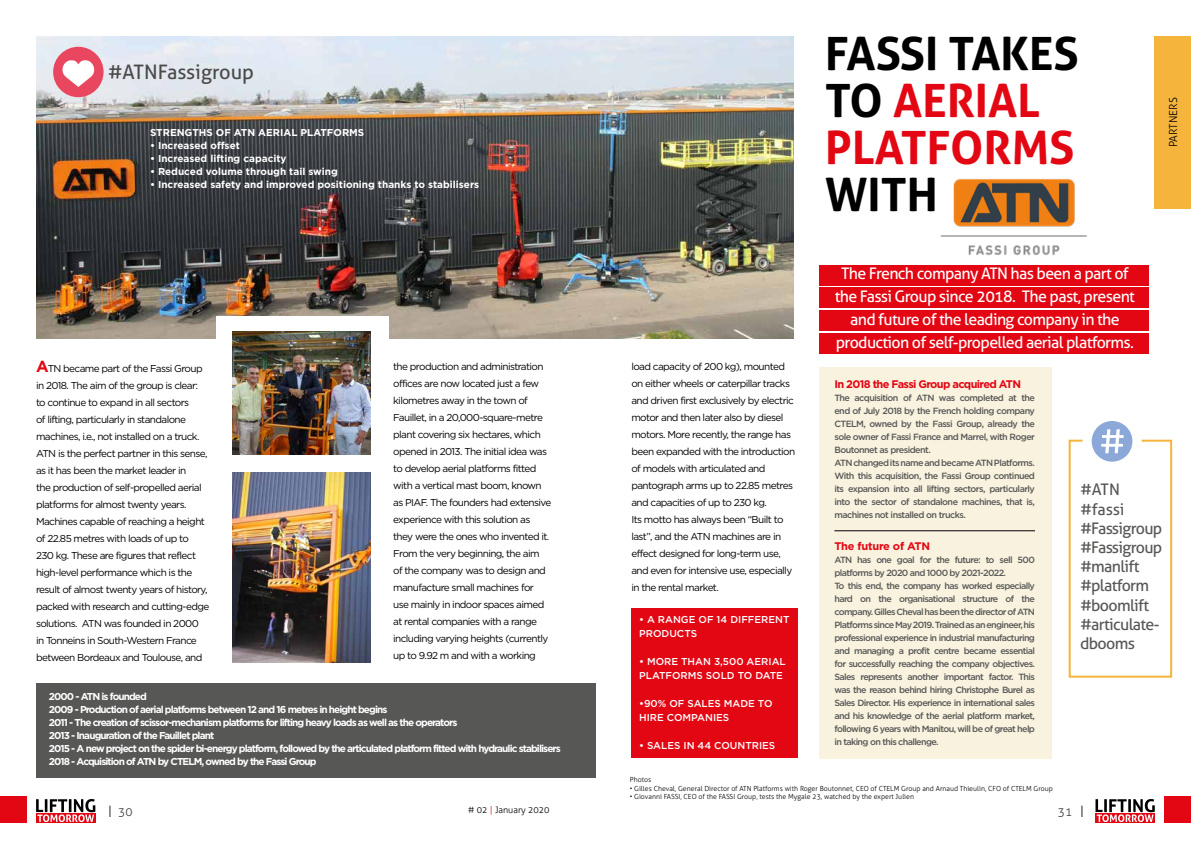
<style>
.page{position:relative;width:1191px;height:842px;background:#fff}
.page>*{position:absolute;margin:0;border:0;box-sizing:border-box;transform-origin:0 0}
.t1{font:700 46px/47px "Aller";color:#e30613}
.t2{font:700 46px "Aller";color:#000}
.t3{font:20px "Aller";color:#4a4a49}
.t4{font:16px/23px "Aller";letter-spacing:-.04em;color:#fff;text-align:center}
.t5{font:16px/19.2px "Aller";letter-spacing:-.04em;color:#575756}
.t6{font:300 12px "Aller";color:#3c3c3b}
.t7{font:700 11px "Gotham";letter-spacing:-.06em;color:#e30613}
.t8{font:700 11px "Gotham";letter-spacing:-.02em;color:#e30613}
.t9{font:300 11px "Aller";color:#000}
.t10{font:10px/17px "Gotham";letter-spacing:-.06em;color:#000}
.t11{font:700 10px/13px "Gotham";letter-spacing:-.09em;color:#fff}
.t12{font:700 10px "Gotham";color:#fff}
.t13{font:500 10px/14px "Gotham";color:#fff}
.t14{font:500 9px/13px "Gotham";letter-spacing:-.07em;color:#575756}
.t15{font:300 9px "Aller";color:#000}
.t16{font:300 7px "Aller";color:#000}
.s1{font-weight:700;font-size:16px;color:#e30613}
.s2{color:#000}
.s3{color:#e30613}
</style>
<div class="page">
<div style="left:36px;top:813px;width:60px;height:10px;background:#e30613"></div>
<svg style="left:36px;top:799px;width:59px;height:23px"></svg>
<div style="left:1095px;top:813px;width:60px;height:10px;background:#e30613"></div>
<svg style="left:1095px;top:799px;width:59px;height:23px"></svg>
<img style="left:36px;top:36px;width:757px;height:303px">
<div style="left:216px;top:316px;width:172px;height:163px;background:#fff"></div>
<img style="left:232px;top:473px;width:138px;height:190px">
<img style="left:232px;top:332px;width:138px;height:123px">
<div style="left:819px;top:367px;width:233px;height:391px;background:#f8f2df"></div>
<div style="left:1155px;top:36px;width:36px;height:172px;background:#f5b53d"></div>
<div style="left:819px;top:265px;width:329px;height:20px;background:#e30613"></div>
<div style="left:819px;top:288px;width:329px;height:20px;background:#e30613"></div>
<div style="left:819px;top:311px;width:329px;height:20px;background:#e30613"></div>
<div style="left:819px;top:333px;width:329px;height:20px;background:#e30613"></div>
<div style="left:53px;top:47px;width:51px;height:50px;background:#e9465f;border-radius:50%"></div>
<svg style="left:62px;top:60px;width:33px;height:27px"></svg>
<div style="left:1164px;top:797px;width:27px;height:26px;background:#e30613"></div>
<div style="left:0;top:797px;width:26px;height:26px;background:#e30613"></div>
<div style="left:1091px;top:421px;width:41px;height:41px;background:#8ba8d8;border-radius:50%"></div>
<svg style="left:1068px;top:429px;width:105px;height:249px"></svg>
<hr style="left:834px;top:530px;width:201px;height:1px;background:#000">
<img style="left:940px;top:179px;width:147px;height:76px">
<div style="left:631px;top:608px;width:166px;height:150px;background:#e30613"></div>
<div style="left:36px;top:683px;width:559px;height:94px;background:#575756"></div>
<h2 class="t3" style="left:108px;top:60px;width:148px">#ATNFassigroup</h2>
<p class="t12" style="left:150px;top:126px;width:216px">STRENGTHS OF ATN AERIAL PLATFORMS</p>
<p class="t12" style="left:150px;top:139px;width:91px">• Increased offset</p>
<p class="t12" style="left:150px;top:152px;width:138px">• Increased lifting capacity</p>
<p class="t12" style="left:150px;top:165px;width:189px">• Reduced volume through tail swing</p>
<p class="t12" style="left:150px;top:178px;width:331px">• Increased safety and improved positioning thanks to stabilisers</p>
<p class="t10" style="left:36px;top:359px;width:175px"><span class="s1">A</span>TN became part of the Fassi Group in 2018. The aim of the group is clear: to continue to expand in all sectors<br>of lifting, particularly in standalone machines, i.e., not installed on a truck.<br>ATN is the perfect partner in this sense, as it has been the market leader in<br>the production of self-propelled aerial platforms for almost twenty years.<br>Machines capable of reaching a height of 22.85 metres with loads of up to 230 kg. These are figures that reflect high-level performance which is the result of almost twenty years of history, packed with research and cutting-edge solutions. ATN was founded in 2000 in Tonneins in South-Western France between Bordeaux and Toulouse, and</p>
<p class="t10" style="left:393px;top:358px;width:160px">the production and administration offices are now located just a few kilometres away in the town of Fauillet, in a 20,000-square-metre plant covering six hectares, which opened in 2013. The initial idea was to develop aerial platforms fitted with a vertical mast boom, known as PIAF. The founders had extensive experience with this solution as they were the ones who invented it.<br>From the very beginning, the aim of the company was to design and manufacture small machines for use mainly in indoor spaces aimed at rental companies with a range including varying heights (currently up to 9.92 m and with a working</p>
<p class="t10" style="left:631px;top:358px;width:165px">load capacity of 200 kg), mounted on either wheels or caterpillar tracks and driven first exclusively by electric motor and then later also by diesel motors. More recently, the range has been expanded with the introduction of models with articulated and pantograph arms up to 22.85 metres and capacities of up to 230 kg.<br>Its motto has always been “Built to last”, and the ATN machines are in effect designed for long-term use, and even for intensive use, especially in the rental market.</p>
<p class="t13" style="left:639px;top:612px;width:152px">• A RANGE OF 14 DIFFERENT<br>PRODUCTS</p>
<p class="t13" style="left:639px;top:654px;width:148px">• MORE THAN 3,500 AERIAL<br>PLATFORMS SOLD TO DATE</p>
<p class="t13" style="left:639px;top:696px;width:135px">•90% OF SALES MADE TO<br>HIRE COMPANIES</p>
<p class="t13" style="left:639px;top:738px;width:138px">• SALES IN 44 COUNTRIES</p>
<p class="t11" style="left:49px;top:690px;width:513px">2000 - ATN is founded<br>2009 - Production of aerial platforms between 12 and 16 metres in height begins<br>2011 - The creation of scissor-mechanism platforms for lifting heavy loads as well as the operators<br>2013 - Inauguration of the Fauillet plant<br>2015 - A new project on the spider bi-energy platform, followed by the articulated platform fitted with hydraulic stabilisers 2018 - Acquisition of ATN by CTELM, owned by the Fassi Group</p>
<h1 class="t1" style="left:825px;top:30px;width:255px"><span class="s2">FASSI TAKES<br>TO</span> AERIAL<br>PLATFORMS</h1>
<h1 class="t2" style="left:825px;top:166px;width:114px">WITH</h1>
<h3 class="t4" style="left:835px;top:262px;width:302px">The French company ATN has been a part of the Fassi Group since 2018. The past, present and future of the leading company in the production of self-propelled aerial platforms.</h3>
<p class="t9" style="left:1166px;top:147px;width:51px;rotate:-90deg">PARTNERS</p>
<p class="t7" style="left:834px;top:376px;width:188px">In 2018 the Fassi Group acquired ATN</p>
<p class="t14" style="left:834px;top:391px;width:202px">The acquisition of ATN was completed at the end of July 2018 by the French holding company CTELM, owned by the Fassi Group, already the sole owner of Fassi France and Marrel, with Roger Boutonnet as president.<br>ATN changed its name and became ATN Platforms.<br>With this acquisition, the Fassi Group continued its expansion into all lifting sectors, particularly into the sector of standalone machines, that is, machines not installed on trucks.</p>
<p class="t8" style="left:834px;top:539px;width:97px">The future of ATN</p>
<p class="t14" style="left:834px;top:553px;width:202px">ATN has one goal for the future: to sell 500 platforms by 2020 and 1000 by 2021-2022.<br>To this end, the company has worked especially hard on the organisational structure of the company. Gilles Cheval has been the director of ATN Platforms since May 2019. Trained as an engineer, his professional experience in industrial manufacturing and managing a profit centre became essential for successfully reaching the company objectives.<br>Sales represents another important factor. This was the reason behind hiring Christophe Burel as Sales Director. His experience in international sales and his knowledge of the aerial platform market, following 6 years with Manitou, will be of great help in taking on this challenge.</p>
<h3 class="t5" style="left:1080px;top:480px;width:84px">#ATN #fassi #Fassigroup #Fassigroup #manlift #platform #boomlift #articulate&shy;dbooms</h3>
<p class="t16" style="left:630px;top:775px;width:23px">Photos</p>
<p class="t16" style="left:630px;top:784px;width:424px">• Gilles Cheval, General Director of ATN Platforms with Roger Boutonnet, CEO of CTELM Group and Arnaud Thieulin, CFO of CTELM Group</p>
<p class="t16" style="left:630px;top:792px;width:286px">• Giovanni FASSI, CEO of the FASSI Group, tests the Mygale 23, watched by the expert Julien</p>
<p class="t6" style="left:108px;top:804px;width:26px"><span class="s2">|</span> 30</p>
<p class="t6" style="left:1057px;top:804px;width:28px">31 <span class="s2">|</span></p>
<p class="t15" style="left:468px;top:804px;width:83px"># 02 <span class="s3">|</span> January 2020</p>
</div>
